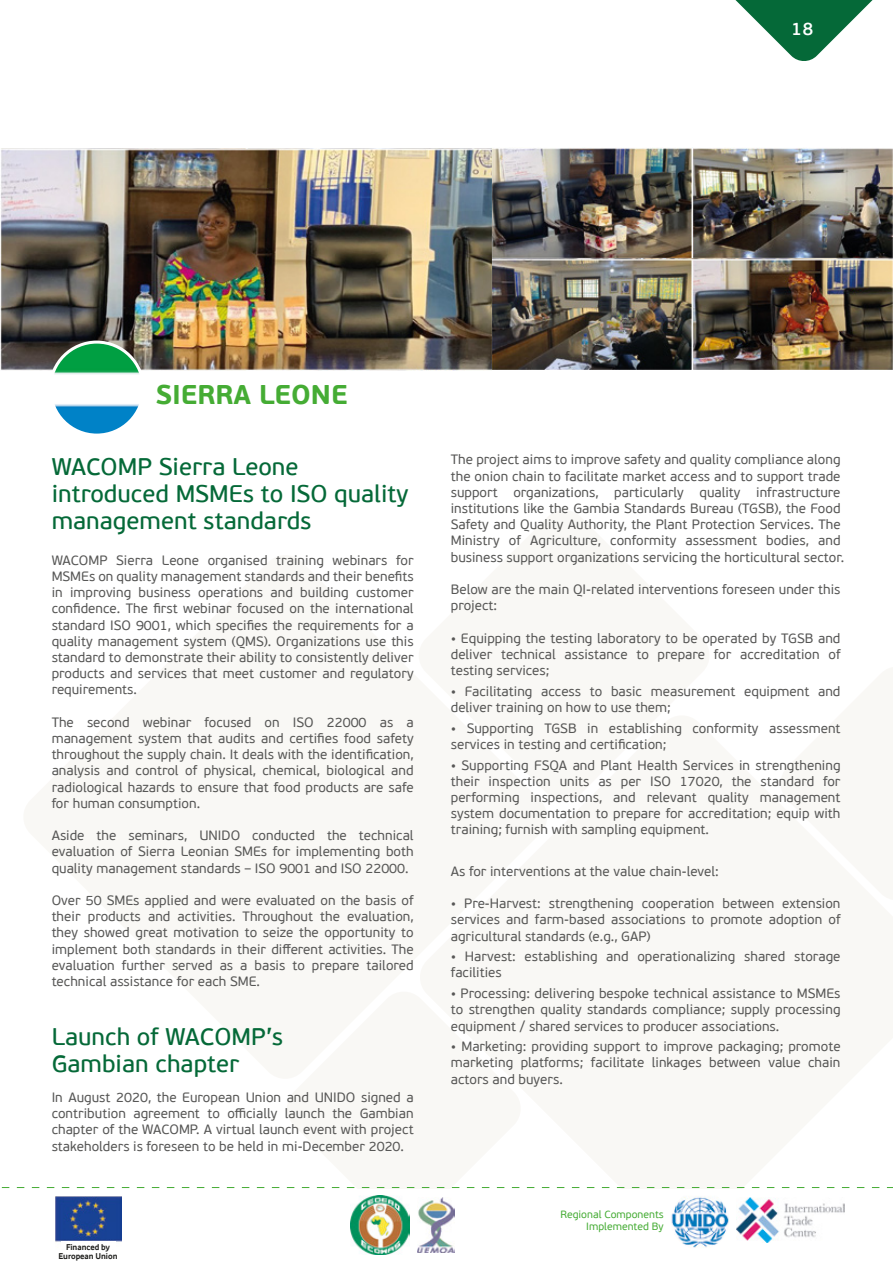
<style>
.page{position:relative;width:893px;height:1263px;background:#fff}
.page>*{position:absolute;margin:0;border:0;box-sizing:border-box;transform-origin:0 0}
.t1{font:700 27px "PF Beau Sans Pro";color:#45ac34}
.t2{font:24px/27px "PF Beau Sans Pro Bbook";color:#056938}
.t3{font:600 18px "PF Beau Sans Pro";color:#fff}
.t4{font:13.5px/16.2px "PF Beau Sans Pro";color:#575756;text-align:justify}
.t5{font:10.5px/12.6px "PF Beau Sans Pro";color:#45ac34;text-align:right}
.t6{font:700 8.7px/9px "Vodafone";color:#1d1d1b;text-align:center}
</style>
<div class="page">
<svg style="left:2px;top:1187px;width:891px;height:1px"></svg>
<svg style="left:736px;top:1px;width:136px;height:60px"></svg>
<img style="left:417px;top:1198px;width:37px;height:54px">
<img style="left:350px;top:1195px;width:59px;height:60px">
<img style="left:736px;top:1198px;width:108px;height:45px">
<img style="left:671px;top:1191px;width:58px;height:59px;border-radius:29px">
<img style="left:55px;top:1196px;width:66px;height:46px">
<img style="left:0;top:148px;width:892px;height:222px">
<img style="left:50px;top:342px;width:93px;height:93px;border-radius:46px">
<div style="left:49px;top:341px;width:96px;height:96px;border:3px solid #fff;border-radius:50%"></div>
<h3 class="t3" style="left:791px;top:18px;width:24px">18</h3>
<h1 class="t1" style="left:156px;top:377px;width:193px">SIERRA LEONE</h1>
<h2 class="t2" style="left:52px;top:454px;width:358px">WACOMP Sierra Leone introduced MSMEs to ISO quality management standards</h2>
<p class="t4" style="left:52px;top:552px;width:363px">WACOMP Sierra Leone organised training webinars for MSMEs on quality management standards and their benefits in improving business operations and building customer confidence. The first webinar focused on the international standard ISO 9001, which specifies the requirements for a quality management system (QMS). Organizations use this standard to demonstrate their ability to consistently deliver products and services that meet customer and regulatory requirements.</p>
<p class="t4" style="left:52px;top:714px;width:363px">The second webinar focused on ISO 22000 as a management system that audits and certifies food safety throughout the supply chain. It deals with the identification, analysis and control of physical, chemical, biological and radiological hazards to ensure that food products are safe for human consumption.</p>
<p class="t4" style="left:52px;top:828px;width:363px">Aside the seminars, UNIDO conducted the technical evaluation of Sierra Leonian SMEs for implementing both quality management standards – ISO 9001 and ISO 22000.</p>
<p class="t4" style="left:52px;top:892px;width:363px">Over 50 SMEs applied and were evaluated on the basis of their products and activities. Throughout the evaluation, they showed great motivation to seize the opportunity to implement both standards in their different activities. The evaluation further served as a basis to prepare tailored technical assistance for each SME.</p>
<h2 class="t2" style="left:52px;top:1024px;width:233px">Launch of WACOMP’s<br>Gambian chapter</h2>
<p class="t4" style="left:52px;top:1089px;width:363px">In August 2020, the European Union and UNIDO signed a contribution agreement to officially launch the Gambian chapter of the WACOMP. A virtual launch event with project stakeholders is foreseen to be held in mi-December 2020.</p>
<p class="t6" style="left:59px;top:1242px;width:60px">Financed by<br>European Union</p>
<p class="t4" style="left:451px;top:452px;width:395px;text-align:left">The project aims to improve safety and quality compliance along the onion chain to facilitate market access and to support trade support organizations, particularly quality infrastructure institutions like the Gambia Standards Bureau (TGSB), the Food Safety and Quality Authority, the Plant Protection Services. The Ministry of Agriculture, conformity assessment bodies, and business support organizations servicing the horticultural sector.</p>
<p class="t4" style="left:451px;top:582px;width:391px">Below are the main QI-related interventions foreseen under this project:</p>
<p class="t4" style="left:451px;top:630px;width:391px">• Equipping the testing laboratory to be operated by TGSB and deliver technical assistance to prepare for accreditation of testing services;</p>
<p class="t4" style="left:451px;top:683px;width:391px">• Facilitating access to basic measurement equipment and deliver training on how to use them;</p>
<p class="t4" style="left:451px;top:720px;width:391px">• Supporting TGSB in establishing conformity assessment services in testing and certification;</p>
<p class="t4" style="left:451px;top:757px;width:391px">• Supporting FSQA and Plant Health Services in strengthening their inspection units as per ISO 17020, the standard for performing inspections, and relevant quality management system documentation to prepare for accreditation; equip with training; furnish with sampling equipment.</p>
<p class="t4" style="left:451px;top:863px;width:270px">As for interventions at the value chain-level:</p>
<p class="t4" style="left:451px;top:896px;width:391px">• Pre-Harvest: strengthening cooperation between extension services and farm-based associations to promote adoption of agricultural standards (e.g., GAP)</p>
<p class="t4" style="left:451px;top:949px;width:391px">• Harvest: establishing and operationalizing shared storage facilities</p>
<p class="t4" style="left:451px;top:986px;width:391px">• Processing: delivering bespoke technical assistance to MSMEs to strengthen quality standards compliance; supply processing equipment / shared services to producer associations.</p>
<p class="t4" style="left:451px;top:1039px;width:391px">• Marketing: providing support to improve packaging; promote marketing platforms; facilitate linkages between value chain actors and buyers.</p>
<p class="t5" style="left:560px;top:1208px;width:105px">Regional Components<br>Implemented By</p>
</div>
